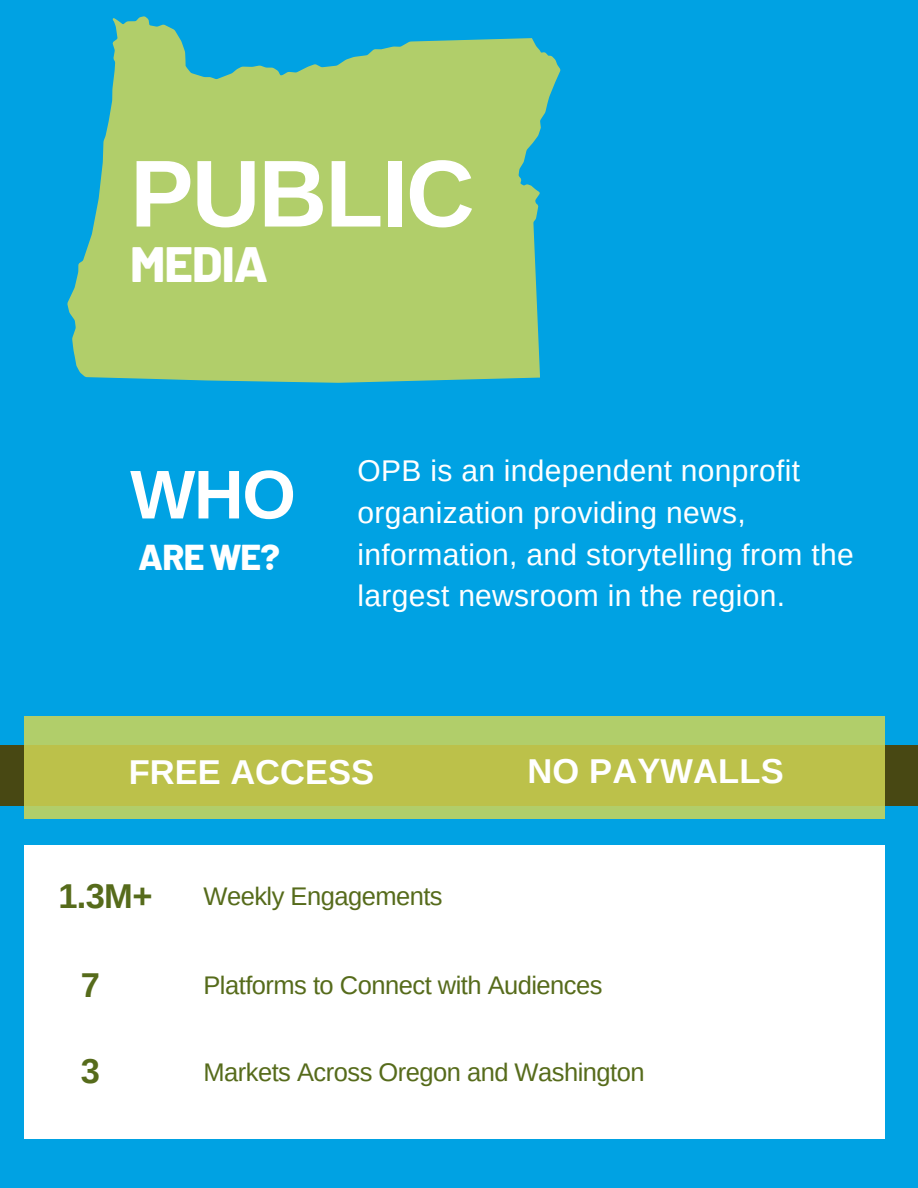
<style>
.page{position:relative;width:918px;height:1188px;background:#00a2e3}
.page>*{position:absolute;margin:0;border:0;box-sizing:border-box;transform-origin:0 0}
.t1{font:700 95.1px "Arimo";letter-spacing:-.02em;color:#fff}
.t2{font:700 69px "Arimo";color:#fff}
.t3{font:800 49.65px "Barlow";letter-spacing:-.02em;color:#fff}
.t4{font:800 36px "Barlow";color:#fff}
.t5{font:700 34.5px "Arimo";color:#fff}
.t6{font:700 34.5px "Arimo";color:#566b1b}
.t7{font:30px/41.7px "Arimo";letter-spacing:.01em;color:#fff}
.t8{font:25.5px "Arimo";letter-spacing:-.02em;color:#566b1b}
</style>
<div class="page">
<div style="left:0;top:745px;width:918px;height:61px;background:#484813"></div>
<svg style="left:24px;top:716px;width:861px;height:103px;background:#b7c657"></svg>
<div style="left:24px;top:845px;width:861px;height:294px;background:#fff"></div>
<svg style="left:67px;top:16px;width:493px;height:367px;fill:#b1ce6a"></svg>
<p class="t1" style="left:130px;top:140px;width:346px">PUBLIC</p>
<p class="t3" style="left:130px;top:232px;width:140px">MEDIA</p>
<h1 class="t2" style="left:130px;top:456px;width:167px">WHO</h1>
<h2 class="t4" style="left:138px;top:534px;width:143px">ARE WE?</h2>
<p class="t7" style="left:358px;top:450px;width:498px">OPB is an independent nonprofit organization providing news, information, and storytelling from the largest newsroom in the region.</p>
<h3 class="t5" style="left:129px;top:752px;width:247px">FREE ACCESS</h3>
<h3 class="t5" style="left:528px;top:752px;width:258px">NO PAYWALLS</h3>
<h2 class="t6" style="left:58px;top:877px;width:96px">1.3M+</h2>
<h4 class="t8" style="left:203px;top:882px;width:241px">Weekly Engagements</h4>
<p class="t6" style="left:81px;top:965px;width:21px">7</p>
<p class="t8" style="left:203px;top:971px;width:401px">Platforms to Connect with Audiences</p>
<h3 class="t6" style="left:81px;top:1052px;width:21px">3</h3>
<h3 class="t8" style="left:203px;top:1058px;width:443px">Markets Across Oregon and Washington</h3>
</div>
